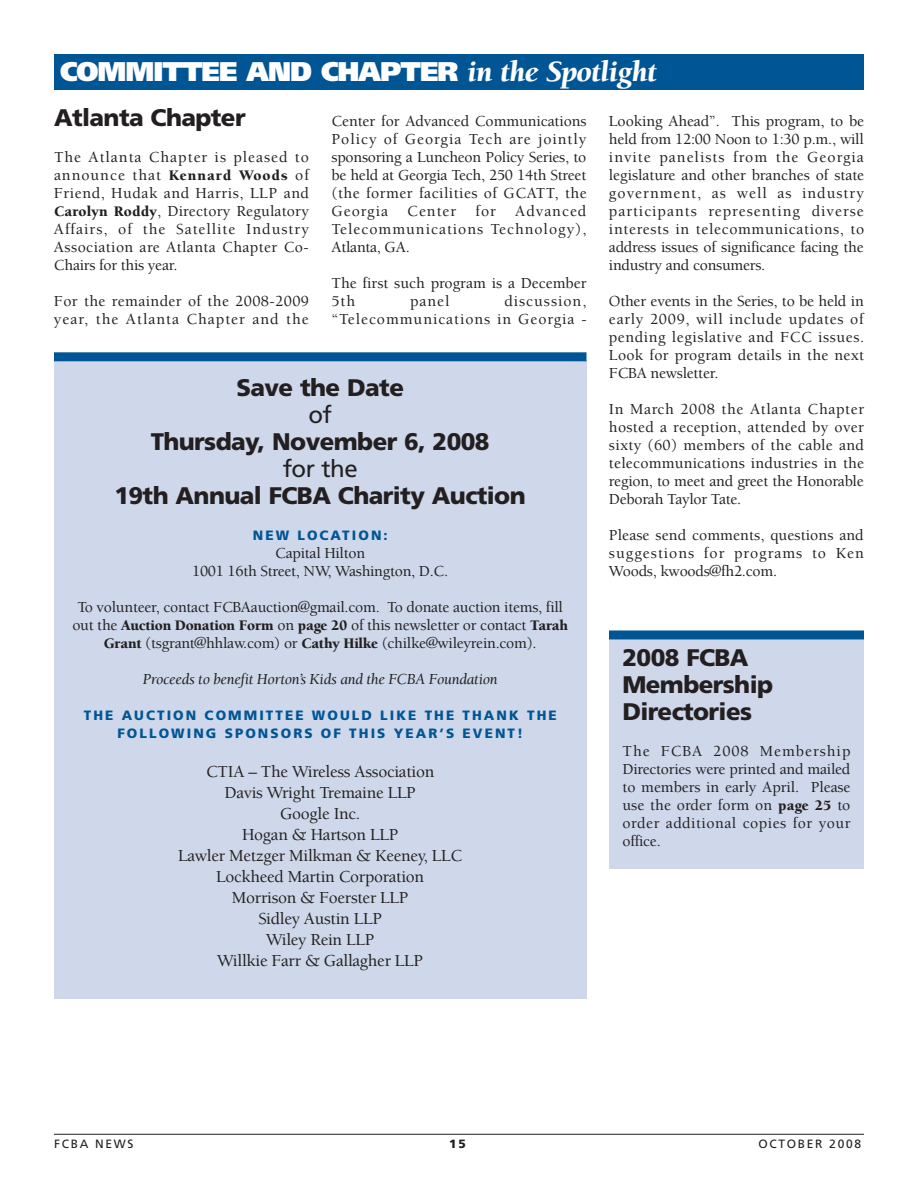
<style>
.page{position:relative;width:918px;height:1188px;background:#fff}
.page>*{position:absolute;margin:0;border:0;box-sizing:border-box;transform-origin:0 0}
.t1{font:900 27px "Frutiger";letter-spacing:-.035em;color:#fff}
.t2{font:900 24px/27px "Frutiger";letter-spacing:-.025em;color:#231f20}
.t3{font:24px "Frutiger";letter-spacing:-.02em;color:#231f20}
.t4{font:500 17.25px/21px "Berkeley";letter-spacing:-.015em;color:#231f20;text-align:center}
.t5{font:500 15.75px/18px "Berkeley";letter-spacing:-.015em;color:#231f20;text-align:justify}
.t6{font:500 15.75px/18px "Berkeley";letter-spacing:.045em;color:#231f20}
.t7{font:italic 15.75px "Berkeley";letter-spacing:-.015em;color:#231f20}
.t8{font:500 15.75px/18px "Berkeley";letter-spacing:.06em;color:#231f20;text-align:right}
.t9{font:900 13.5px/18px "Frutiger";letter-spacing:.155em;color:#005595;text-align:center}
.t10{font:12px "Frutiger";letter-spacing:.14em;color:#231f20}
.t11{font:900 12px "Frutiger";color:#231f20}
.s1{font-family:"Berkeley";font-style:italic;font-size:30px}
.s2{font-weight:900;font-size:15px}
</style>
<div class="page">
<hr style="left:54px;top:1134px;width:810px;height:1px;background:#231f20">
<div style="left:54px;top:361px;width:532px;height:638px;background:#ced8ea"></div>
<div style="left:54px;top:352px;width:533px;height:9px;background:#005595"></div>
<div style="left:609px;top:634px;width:255px;height:235px;background:#ced8ea"></div>
<div style="left:609px;top:630px;width:255px;height:9px;background:#005595"></div>
<div style="left:54px;top:54px;width:810px;height:36px;background:#005595"></div>
<h1 class="t1" style="left:60px;top:61px;width:598px">COMMITTEE AND CHAPTER <span class="s1">in the Spotlight</span></h1>
<h2 class="t2" style="left:54px;top:106px;width:193px">Atlanta Chapter</h2>
<p class="t5" style="left:54px;top:149px;width:257px">The Atlanta Chapter is pleased to announce that <span class="s2">Kennard Woods</span> of Friend, Hudak and Harris, LLP and <span class="s2">Carolyn Roddy</span>, Directory Regulatory Affairs, of the Satellite Industry Association are Atlanta Chapter Co-Chairs for this year.</p>
<p class="t6" style="left:54px;top:293px;width:257px">For the remainder of the 2008-2009 year, the Atlanta Chapter and the</p>
<p class="t5" style="left:331px;top:113px;width:257px">Center for Advanced Communications Policy of Georgia Tech are jointly sponsoring a Luncheon Policy Series, to be held at Georgia Tech, 250 14th Street (the former facilities of GCATT, the Georgia Center for Advanced Telecommunications Technology), Atlanta, GA.</p>
<p class="t5" style="left:331px;top:275px;width:257px">The first such program is a December<br>5th</p>
<p class="t8" style="left:331px;top:293px;width:257px">discussion,<br>“Telecommunications in Georgia -</p>
<p class="t5" style="left:410px;top:293px;width:41px">panel</p>
<h2 class="t2" style="left:236px;top:376px;width:169px">Save the Date</h2>
<h2 class="t3" style="left:309px;top:405px;width:25px">of</h2>
<h2 class="t2" style="left:151px;top:430px;width:340px">Thursday, November 6, 2008</h2>
<h2 class="t3" style="left:283px;top:459px;width:76px">for the</h2>
<h2 class="t2" style="left:114px;top:484px;width:413px">19th Annual FCBA Charity Auction</h2>
<p class="t9" style="left:253px;top:527px;width:136px">NEW LOCATION:</p>
<p class="t5" style="left:192px;top:545px;width:258px;text-align:center">Capital Hilton<br>1001 16th Street, NW, Washington, D.C.</p>
<p class="t5" style="left:72px;top:599px;width:497px;text-align:center">To volunteer, contact FCBAauction@gmail.com. To donate auction items, fill out the <span class="s2">Auction Donation Form</span> on <span class="s2">page 20</span> of this newsletter or contact <span class="s2">Tarah<br>Grant</span> (tsgrant@hhlaw.com) or <span class="s2">Cathy Hilke</span> (chilke@wileyrein.com).</p>
<p class="t7" style="left:143px;top:673px;width:356px">Proceeds to benefit Horton’s Kids and the FCBA Foundation</p>
<p class="t9" style="left:84px;top:707px;width:474px">THE AUCTION COMMITTEE WOULD LIKE THE THANK THE<br>FOLLOWING SPONSORS OF THIS YEAR’S EVENT!</p>
<p class="t4" style="left:178px;top:763px;width:286px">CTIA – The Wireless Association<br>Davis Wright Tremaine LLP<br>Google Inc.<br>Hogan &amp; Hartson LLP<br>Lawler Metzger Milkman &amp; Keeney, LLC<br>Lockheed Martin Corporation<br>Morrison &amp; Foerster LLP<br>Sidley Austin LLP<br>Wiley Rein LLP<br>Willkie Farr &amp; Gallagher LLP</p>
<p class="t5" style="left:609px;top:113px;width:257px">Looking Ahead”. This program, to be held from 12:00 Noon to 1:30 p.m., will invite panelists from the Georgia legislature and other branches of state government, as well as industry participants representing diverse interests in telecommunications, to address issues of significance facing the industry and consumers.</p>
<p class="t5" style="left:609px;top:293px;width:257px">Other events in the Series, to be held in early 2009, will include updates of pending legislative and FCC issues.<br>Look for program details in the next FCBA newsletter.</p>
<p class="t5" style="left:609px;top:401px;width:257px">In March 2008 the Atlanta Chapter hosted a reception, attended by over sixty (60) members of the cable and telecommunications industries in the region, to meet and greet the Honorable Deborah Taylor Tate.</p>
<p class="t5" style="left:609px;top:527px;width:256px">Please send comments, questions and suggestions for programs to Ken Woods, kwoods@fh2.com.</p>
<h2 class="t2" style="left:623px;top:646px;width:152px">2008 FCBA<br>Membership<br>Directories</h2>
<p class="t5" style="left:622px;top:743px;width:230px">The FCBA 2008 Membership Directories were printed and mailed to members in early April. Please use the order form on <span class="s2">page 25</span> to order additional copies for your office.</p>
<p class="t10" style="left:54px;top:1139px;width:81px">FCBA NEWS</p>
<p class="t11" style="left:449px;top:1139px;width:18px">15</p>
<p class="t10" style="left:759px;top:1139px;width:104px">OCTOBER 2008</p>
</div>
